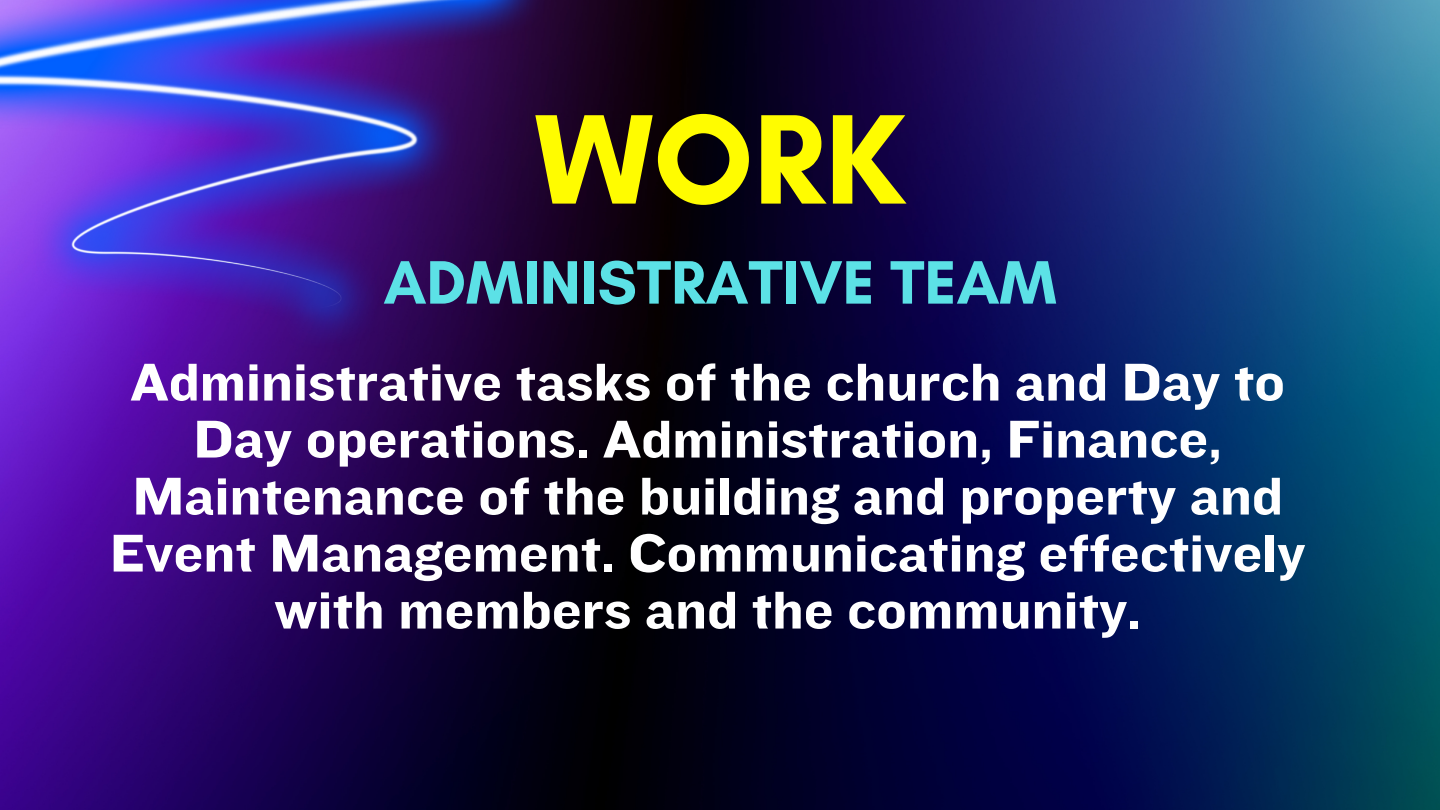
<style>
.page{position:relative;width:1440px;height:810px;background:#fff}
.page>*{position:absolute;margin:0;border:0;box-sizing:border-box;transform-origin:0 0}
.t1{font:700 130px "Glacial Indifference";color:#fffc00}
.t2{font:700 62.4px "Glacial Indifference";color:#5ce1e6}
.t3{font:55.2px/57px "Knockout 52";color:#fff;text-align:center}
</style>
<div class="page">
<img style="left:0;top:0;width:1440px;height:810px">
<img style="left:0;top:0;width:550px;height:348px">
<p class="t1" style="left:535px;top:80px;width:372px">WORK</p>
<p class="t2" style="left:383px;top:244px;width:675px">ADMINISTRATIVE TEAM</p>
<p class="t3" style="left:110px;top:352px;width:1197px">Administrative tasks of the church and Day to Day operations. Administration, Finance, Maintenance of the building and property and Event Management. Communicating effectively with members and the community.</p>
</div>
